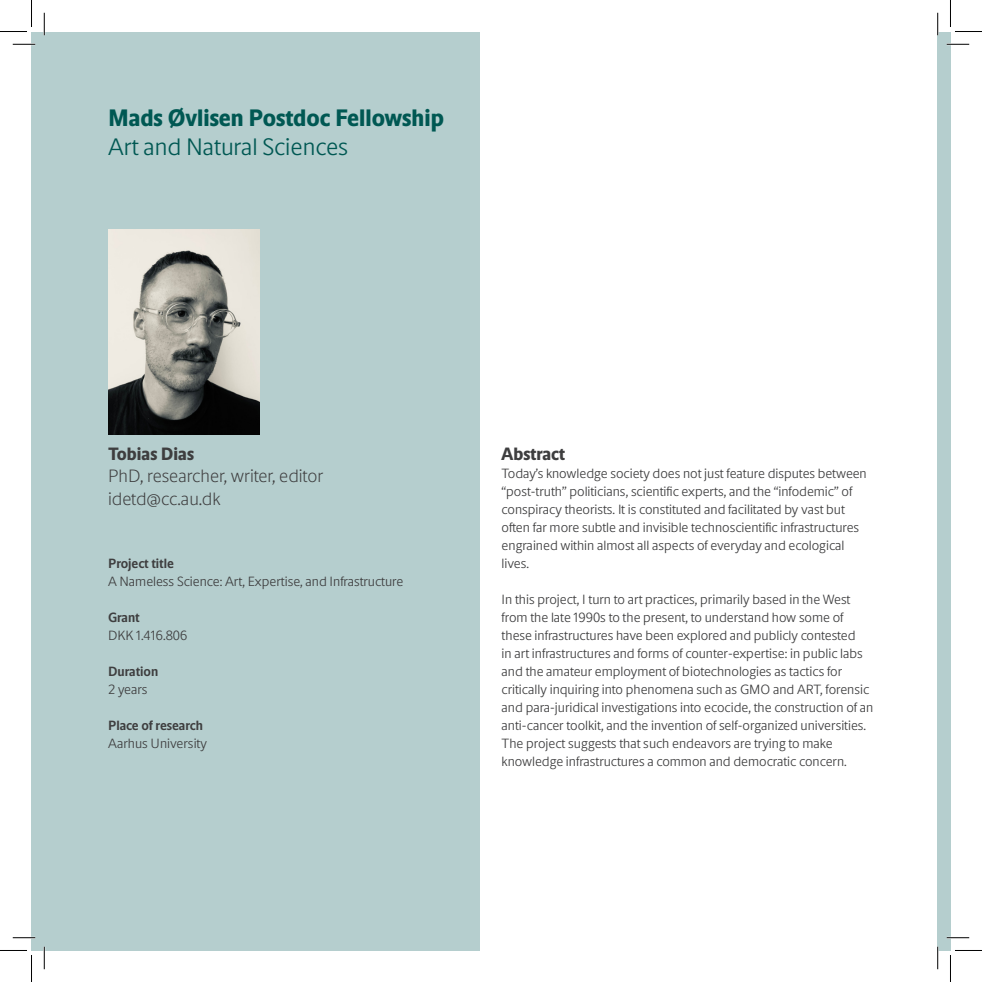
<style>
.page{position:relative;width:982px;height:982px;background:#fff}
.page>*{position:absolute;margin:0;border:0;box-sizing:border-box;transform-origin:0 0}
.t1{font:800 24px "Novo Apply Sans";color:#005853}
.t2{font:300 24px "Novo Apply Sans";color:#005853}
.t3{font:200 18px/22.5px "Novo Apply Sans";color:#3e3e3f}
.t4{font:800 18px "Novo Apply Sans";color:#3e3e3f}
.t5{font:300 13.5px/18px "Novo Apply Sans";color:#3e3e3f}
.t6{font:700 13.5px "Novo Apply Sans";color:#3e3e3f}
.s1{font-weight:800}
</style>
<div class="page">
<div style="left:32px;top:32px;width:448px;height:918px;background:#b5cece"></div>
<div style="left:937px;top:32px;width:13px;height:918px;background:#b5cece"></div>
<img style="left:108px;top:229px;width:151px;height:206px">
<hr style="left:13px;top:43px;width:22px;height:2px;background:#fff">
<hr style="left:946px;top:43px;width:23px;height:2px;background:#fff">
<hr style="left:13px;top:936px;width:22px;height:2px;background:#fff">
<hr style="left:946px;top:936px;width:23px;height:2px;background:#fff">
<hr style="left:43px;top:13px;width:2px;height:22px;background:#fff">
<hr style="left:43px;top:946px;width:2px;height:23px;background:#fff">
<svg style="left:13px;top:44px;width:22px;height:1px"></svg>
<svg style="left:946px;top:44px;width:23px;height:1px"></svg>
<svg style="left:13px;top:937px;width:22px;height:1px"></svg>
<svg style="left:946px;top:937px;width:23px;height:1px"></svg>
<svg style="left:44px;top:13px;width:1px;height:22px"></svg>
<svg style="left:44px;top:946px;width:1px;height:23px"></svg>
<svg style="left:937px;top:13px;width:1px;height:22px"></svg>
<svg style="left:937px;top:946px;width:1px;height:23px"></svg>
<svg style="left:0;top:0;width:32px;height:32px"></svg>
<svg style="left:0;top:950px;width:32px;height:31px"></svg>
<svg style="left:950px;top:0;width:31px;height:32px"></svg>
<svg style="left:950px;top:950px;width:31px;height:31px"></svg>
<p class="t1" style="left:108px;top:100px;width:337px">Mads Øvlisen Postdoc Fellowship</p>
<p class="t2" style="left:108px;top:130px;width:242px">Art and Natural Sciences</p>
<p class="t3" style="left:108px;top:441px;width:217px"><span class="s1">Tobias Dias<br></span>PhD, researcher, writer, editor</p>
<p class="t3" style="left:108px;top:486px;width:114px">idetd@cc.au.dk</p>
<p class="t6" style="left:108px;top:553px;width:67px">Project title</p>
<p class="t5" style="left:108px;top:571px;width:297px">A Nameless Science: Art, Expertise, and Infrastructure</p>
<p class="t6" style="left:108px;top:607px;width:33px">Grant</p>
<p class="t5" style="left:108px;top:625px;width:81px">DKK 1.416.806</p>
<p class="t6" style="left:108px;top:661px;width:52px">Duration</p>
<p class="t5" style="left:108px;top:679px;width:41px">2 years</p>
<p class="t6" style="left:108px;top:715px;width:96px">Place of research</p>
<p class="t5" style="left:108px;top:733px;width:100px">Aarhus University</p>
<p class="t4" style="left:501px;top:440px;width:65px">Abstract</p>
<p class="t5" style="left:501px;top:463px;width:366px">Today’s knowledge society does not just feature disputes between “post-truth” politicians, scientific experts, and the “infodemic” of conspiracy theorists. It is constituted and facilitated by vast but often far more subtle and invisible technoscientific infrastructures engrained within almost all aspects of everyday and ecological lives.</p>
<p class="t5" style="left:501px;top:589px;width:373px">In this project, I turn to art practices, primarily based in the West from the late 1990s to the present, to understand how some of these infrastructures have been explored and publicly contested<br>in art infrastructures and forms of counter-expertise: in public labs and the amateur employment of biotechnologies as tactics for critically inquiring into phenomena such as GMO and ART, forensic and para-juridical investigations into ecocide, the construction of an anti-cancer toolkit, and the invention of self-organized universities.<br>The project suggests that such endeavors are trying to make knowledge infrastructures a common and democratic concern.</p>
</div>
